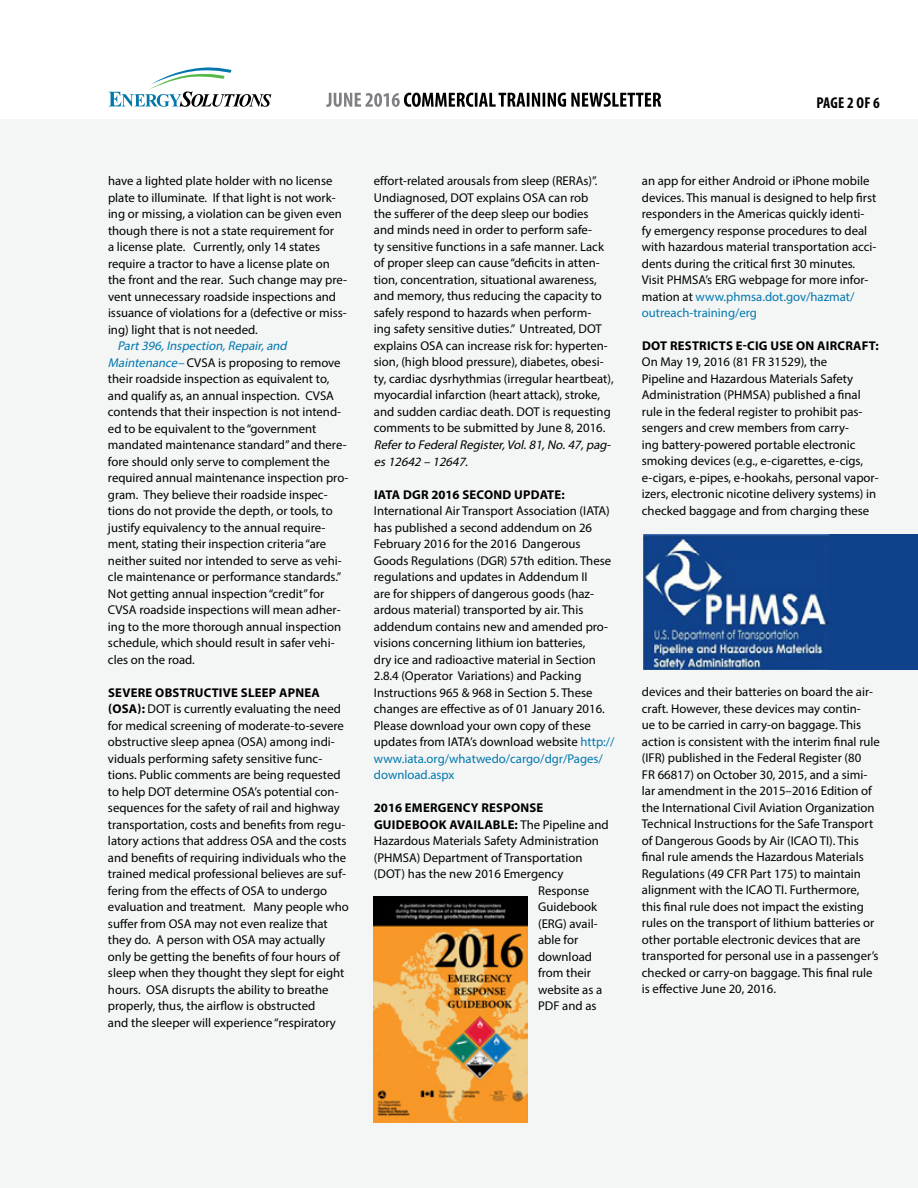
<style>
.page{position:relative;width:918px;height:1188px;background:#fff}
.page>*{position:absolute;margin:0;border:0;box-sizing:border-box;transform-origin:0 0}
.t1{font:700 condensed 15.75px "Myriad Pro";letter-spacing:.01em;color:#000}
.t2{font:12.75px/16.5px "Myriad Pro";color:#000}
.t3{font:700 12.75px "Myriad Pro";letter-spacing:.02em;color:#000}
.t4{font:italic 12.75px/16.5px "Myriad Pro";color:#000}
.s1{font-style:italic;color:#0078ae}
.s2{font-weight:700}
.s3{color:#0078ae}
.s4{font-weight:400}
</style>
<div class="page">
<div style="left:0;top:120px;width:918px;height:1068px;background:#f4f5f5"></div>
<img style="left:374px;top:896px;width:154px;height:226px">
<div style="left:802px;top:534px;width:116px;height:135px;background:#10428b"></div>
<img style="left:643px;top:534px;width:185px;height:135px">
<svg style="left:326px;top:93px;width:335px;height:14px"></svg>
<svg style="left:109px;top:67px;width:162px;height:40px"></svg>
<p class="t2" style="left:108px;top:172px;width:241px">have a lighted plate holder with no license plate to illuminate. If that light is not work&shy;ing or missing, a violation can be given even though there is not a state requirement for<br>a license plate. Currently, only 14 states require a tractor to have a license plate on the front and the rear. Such change may pre&shy;vent unnecessary roadside inspections and issuance of violations for a (defective or miss&shy;ing) light that is not needed.</p>
<p class="t2" style="left:108px;top:337px;width:242px;text-indent:9px"><span class="s1">Part396,Inspection,Repair,and Maintenance–</span>CVSA is proposing to remove their roadside inspection as equivalent to, and qualify as, an annual inspection. CVSA contends that their inspection is not intend&shy;ed to be equivalent to the “government mandated maintenance standard” and there&shy;fore should only serve to complement the required annual maintenance inspection pro&shy;gram. They believe their roadside inspec&shy;tions do not provide the depth, or tools, to justify equivalency to the annual require&shy;ment, stating their inspection criteria “are neither suited nor intended to serve as vehi&shy;cle maintenance or performance standards.” Not getting annual inspection “credit” for CVSA roadside inspections will mean adher&shy;ing to the more thorough annual inspection schedule, which should result in safer vehi&shy;cles on the road.</p>
<p class="t2" style="left:108px;top:684px;width:242px"><span class="s2">SEVERE OBSTRUCTIVE SLEEP APNEA (OSA):</span> DOT is currently evaluating the need for medical screening of moderate-to-severe obstructive sleep apnea (OSA) among indi&shy;viduals performing safety sensitive func&shy;tions. Public comments are being requested to help DOT determine OSA’s potential con&shy;sequences for the safety of rail and highway transportation, costs and benefits from regu&shy;latory actions that address OSA and the costs and benefits of requiring individuals who the trained medical professional believes are suf&shy;fering from the effects of OSA to undergo evaluation and treatment. Many people who suffer from OSA may not even realize that they do. A person with OSA may actually only be getting the benefits of four hours of sleep when they thought they slept for eight hours. OSA disrupts the ability to breathe properly, thus, the airflow is obstructed<br>and the sleeper will experience “respiratory</p>
<p class="t2" style="left:374px;top:172px;width:241px">effort-related arousals from sleep (RERAs)”.<br>Undiagnosed, DOT explains OSA can rob<br>the sufferer of the deep sleep our bodies<br>and minds need in order to perform safe-<br>ty sensitive functions in a safe manner. Lack of proper sleep can cause “deficits in atten&shy;tion, concentration, situational awareness, and memory, thus reducing the capacity to safely respond to hazards when perform-<br>ing safety sensitive duties.” Untreated, DOT explains OSA can increase risk for: hyperten&shy;sion, (high blood pressure), diabetes, obesi&shy;ty, cardiac dysrhythmias (irregular heartbeat), myocardial infarction (heart attack), stroke, and sudden cardiac death. DOT is requesting comments to be submitted by June 8, 2016.</p>
<p class="t4" style="left:374px;top:436px;width:241px">Referto FederalRegister,Vol.81,No.47,pag&shy;es12642 – 12647.</p>
<p class="t3" style="left:374px;top:486px;width:192px">IATA DGR 2016 SECOND UPDATE:</p>
<p class="t2" style="left:374px;top:502px;width:242px">International Air Transport Association (IATA) has published a second addendum on 26<br>February 2016 for the 2016 Dangerous Goods Regulations (DGR) 57th edition. These regulations and updates in Addendum II<br>are for shippers of dangerous goods (haz&shy;ardous material) transported by air. This addendum contains new and amended pro&shy;visions concerning lithium ion batteries,<br>dry ice and radioactive material in Section 2.8.4 (Operator Variations) and Packing Instructions 965 &amp; 968 in Section 5. These changes are effective as of 01 January 2016.<br>Please download your own copy of these updates from IATA’s download website <span class="s3">http:// www.iata.org/whatwedo/cargo/dgr/Pages/ download.aspx</span></p>
<p class="t3" style="left:374px;top:799px;width:171px">2016 EMERGENCY RESPONSE</p>
<p class="t3" style="left:374px;top:816px;width:236px">GUIDEBOOK AVAILABLE: <span class="s4">The Pipeline and</span></p>
<p class="t2" style="left:374px;top:832px;width:226px">Hazardous Materials Safety Administration</p>
<p class="t2" style="left:374px;top:849px;width:210px">(PHMSA) Department of Transportation</p>
<p class="t2" style="left:374px;top:865px;width:191px">(DOT) has the new 2016 Emergency</p>
<p class="t2" style="left:538px;top:882px;width:53px">Response</p>
<p class="t2" style="left:538px;top:898px;width:61px">Guidebook</p>
<p class="t2" style="left:538px;top:915px;width:61px">(ERG) avail-</p>
<p class="t2" style="left:538px;top:931px;width:42px">able for</p>
<p class="t2" style="left:538px;top:948px;width:55px">download</p>
<p class="t2" style="left:538px;top:964px;width:54px">from their</p>
<p class="t2" style="left:538px;top:981px;width:66px">website as a</p>
<p class="t2" style="left:538px;top:997px;width:60px">PDF and as</p>
<p class="t1" style="left:816px;top:93px;width:65px">PAGE 2 OF 6</p>
<p class="t2" style="left:642px;top:172px;width:236px">an app for either Android or iPhone mobile devices. This manual is designed to help first responders in the Americas quickly identi&shy;fy emergency response procedures to deal with hazardous material transportation acci&shy;dents during the critical first 30 minutes.<br>Visit PHMSA’s ERG webpage for more infor&shy;mation at <span class="s3">www.phmsa.dot.gov/hazmat/ outreach-training/erg</span></p>
<p class="t3" style="left:642px;top:337px;width:238px">DOT RESTRICTS E-CIG USE ON AIRCRAFT:</p>
<p class="t2" style="left:642px;top:354px;width:238px">On May 19, 2016 (81 FR 31529), the<br>Pipeline and Hazardous Materials Safety Administration (PHMSA) published a final rule in the federal register to prohibit pas&shy;sengers and crew members from carry-<br>ing battery-powered portable electronic smoking devices (e.g., e-cigarettes, e-cigs, e-cigars, e-pipes, e-hookahs, personal vapor&shy;izers, electronic nicotine delivery systems) in checked baggage and from charging these</p>
<p class="t2" style="left:642px;top:684px;width:240px">devices and their batteries on board the air&shy;craft. However, these devices may contin-<br>ue to be carried in carry-on baggage. This action is consistent with the interim final rule (IFR) published in the Federal Register (80<br>FR 66817) on October 30, 2015, and a simi&shy;lar amendment in the 2015–2016 Edition of the International Civil Aviation Organization Technical Instructions for the Safe Transport of Dangerous Goods by Air (ICAO TI). This final rule amends the Hazardous Materials Regulations (49 CFR Part 175) to maintain alignment with the ICAO TI. Furthermore, this final rule does not impact the existing rules on the transport of lithium batteries or other portable electronic devices that are transported for personal use in a passenger’s checked or carry-on baggage. This final rule is effective June 20, 2016.</p>
</div>
